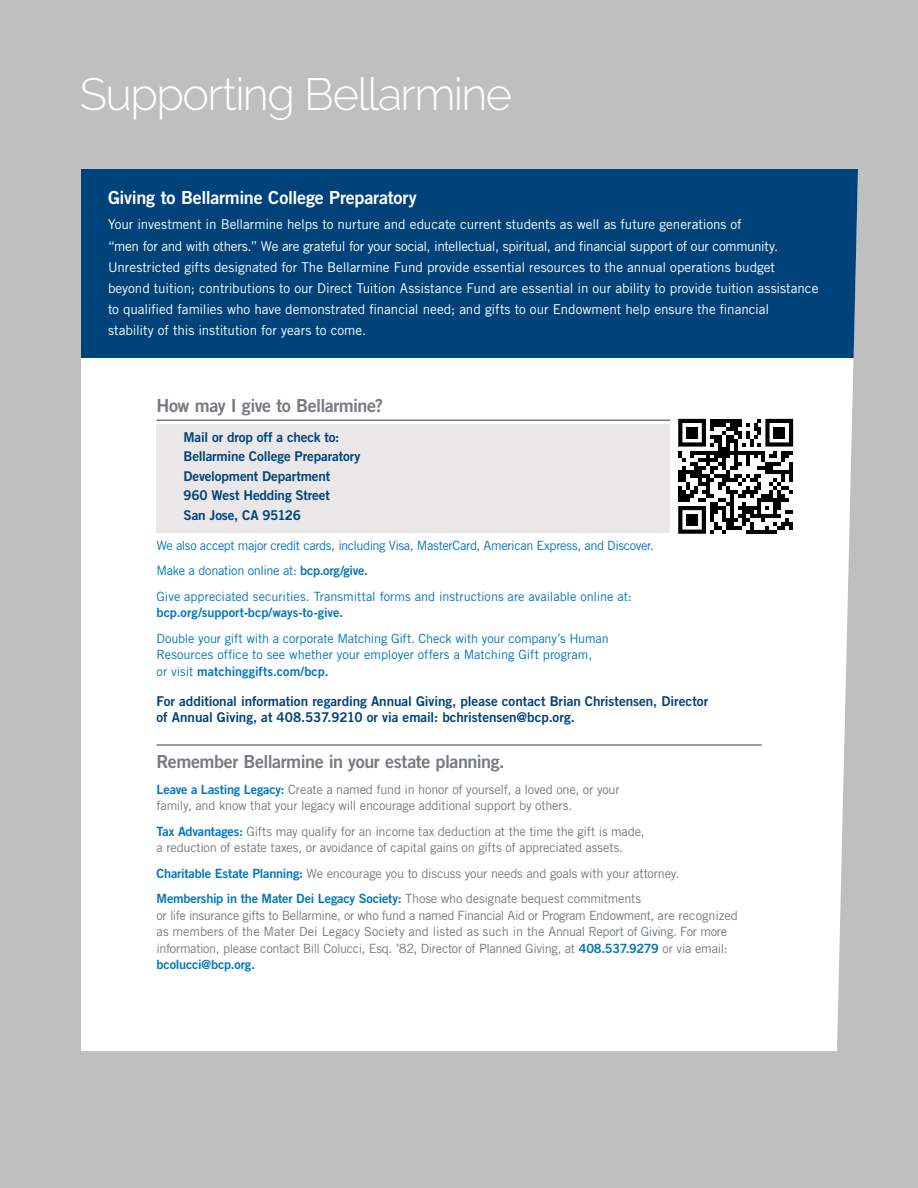
<style>
.page{position:relative;width:918px;height:1188px;background:#c0bfbf}
.page>*{position:absolute;margin:0;border:0;box-sizing:border-box;transform-origin:0 0}
.t1{font:300 45px "Raleway";letter-spacing:-.035em;color:#fff}
.t2{font:18px "Trade Gothic LT Std Bd 2";letter-spacing:-.025em;color:#777a7e}
.t3{font:18px "Trade Gothic LT Std Bd 2";letter-spacing:-.015em;color:#fff}
.t4{font:13.5px/21px "Trade Gothic LT Std";letter-spacing:-.01em;color:#fff}
.t5{font:13.5px/19.5px "Trade Gothic LT Std Bd 2";letter-spacing:-.005em;color:#00437b}
.t6{font:12.75px/16.5px "Trade Gothic LT Std";letter-spacing:-.02em;color:#777a7e}
.t7{font:12.75px/25.5px "Trade Gothic LT Std";letter-spacing:-.015em;color:#0077be}
.t8{font:12.75px "Trade Gothic LT Std Bd 2";letter-spacing:-.005em;color:#0077be}
.s1{font-family:"Trade Gothic LT Std Bd 2"}
.s2{font-family:"Trade Gothic LT Std"}
.s3{font-family:"Trade Gothic LT Std Bd 2";color:#0077be}
.s4{font-family:"Trade Gothic LT Std";color:#777a7e}
</style>
<div class="page">
<div style="left:81px;top:358px;width:773px;height:693px;background:#fff"></div>
<div style="left:156px;top:424px;width:606px;height:109px;background:#e9e7e7"></div>
<div style="left:81px;top:169px;width:777px;height:189px;background:#00437b"></div>
<hr style="left:157px;top:419px;width:605px;height:2px;background:#777a7e">
<hr style="left:157px;top:744px;width:605px;height:2px;background:#777a7e">
<div style="left:670px;top:411px;width:131px;height:131px;background:#fff"></div>
<svg style="left:678px;top:419px;width:115px;height:115px"></svg>
<div style="left:686px;top:427px;width:12px;height:12px;background:#000"></div>
<div style="left:773px;top:427px;width:12px;height:12px;background:#000"></div>
<div style="left:686px;top:514px;width:12px;height:12px;background:#000"></div>
<h1 class="t1" style="left:80px;top:68px;width:434px">Supporting Bellarmine</h1>
<h2 class="t3" style="left:108px;top:186px;width:310px">Giving to Bellarmine College Preparatory</h2>
<p class="t4" style="left:108px;top:214px;width:712px">Your investment in Bellarmine helps to nurture and educate current students as well as future generations of<br>“men for and with others.” We are grateful for your social, intellectual, spiritual, and financial support of our community.<br>Unrestricted gifts designated for The Bellarmine Fund provide essential resources to the annual operations budget beyond tuition; contributions to our Direct Tuition Assistance Fund are essential in our ability to provide tuition assistance to qualified families who have demonstrated financial need; and gifts to our Endowment help ensure the financial<br>stability of this institution for years to come.</p>
<h2 class="t2" style="left:157px;top:394px;width:228px">How may I give to Bellarmine?</h2>
<p class="t5" style="left:184px;top:427px;width:178px">Mail or drop off a check to:<br>Bellarmine College Preparatory<br>Development Department<br>960 West Hedding Street<br>San Jose, CA 95126</p>
<p class="t7" style="left:157px;top:533px;width:499px">We also accept major credit cards, including Visa, MasterCard, American Express, and Discover.<br>Make a donation online at: <span class="s1">bcp.org/give.<br></span>Give appreciated securities. Transmittal forms and instructions are available online at:</p>
<p class="t8" style="left:157px;top:605px;width:188px">bcp.org/support-bcp/ways-to-give.</p>
<p class="t7" style="left:157px;top:630px;width:454px;line-height:16.5px">Double your gift with a corporate Matching Gift. Check with your company’s Human<br>Resources office to see whether your employer offers a Matching Gift program,</p>
<p class="t8" style="left:157px;top:664px;width:174px"><span class="s2">or visit</span> matchinggifts.com/bcp.</p>
<p class="t5" style="left:157px;top:693px;width:553px;line-height:16.5px">For additional information regarding Annual Giving, please contact Brian Christensen, Director of Annual Giving, at 408.537.9210 or via email: bchristensen@bcp.org.</p>
<h2 class="t2" style="left:157px;top:751px;width:350px">Remember Bellarmine in your estate planning.</h2>
<p class="t6" style="left:157px;top:781px;width:465px"><span class="s3">Leave a Lasting Legacy:</span> Create a named fund in honor of yourself, a loved one, or your family, and know that your legacy will encourage additional support by others.</p>
<p class="t6" style="left:157px;top:823px;width:490px"><span class="s3">Tax Advantages:</span> Gifts may qualify for an income tax deduction at the time the gift is made, a reduction of estate taxes, or avoidance of capital gains on gifts of appreciated assets.</p>
<p class="t6" style="left:157px;top:865px;width:525px"><span class="s3">Charitable Estate Planning:</span> We encourage you to discuss your needs and goals with your attorney.</p>
<p class="t8" style="left:157px;top:891px;width:486px">Membership in the Mater Dei Legacy Society: <span class="s4">Those who designate bequest commitments</span></p>
<p class="t6" style="left:157px;top:907px;width:583px">or life insurance gifts to Bellarmine, or who fund a named Financial Aid or Program Endowment, are recognized as members of the Mater Dei Legacy Society and listed as such in the Annual Report of Giving. For more information, please contact Bill Colucci, Esq. ’82, Director of Planned Giving, at <span class="s3">408.537.9279</span> or via email:</p>
<p class="t8" style="left:157px;top:957px;width:100px">bcolucci@bcp.org.</p>
</div>
